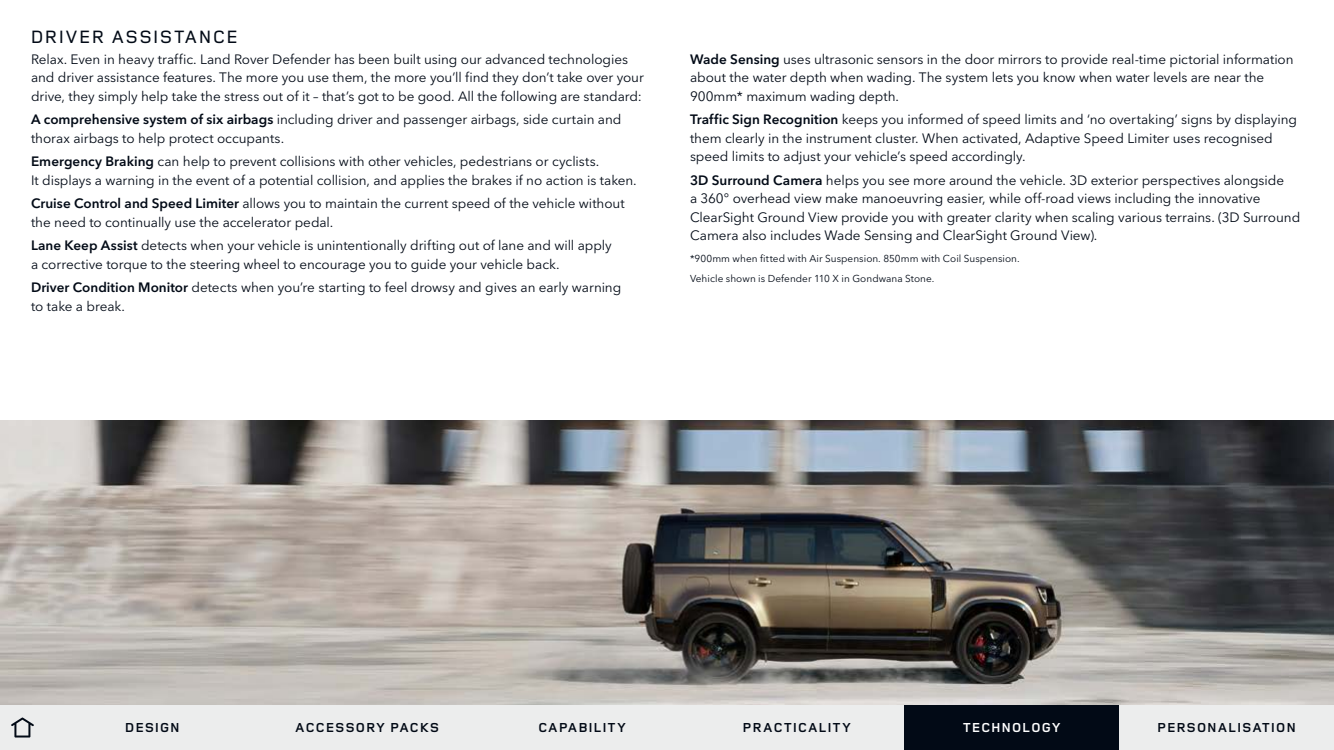
<style>
.page{position:relative;width:1334px;height:750px;background:#fff}
.page>*{position:absolute;margin:0;border:0;box-sizing:border-box;transform-origin:0 0}
.t1{font:500 18.5px "Land Rover Wide";color:#020a16}
.t2{font:13.5px/18.5px "Avenir Next W1 G";letter-spacing:-.005em;color:#020a16}
.t3{font:700 13.5px "Land Rover Wide";color:#020a16}
.t4{font:700 13.5px "Land Rover Wide";color:#fff}
.t5{font:10px/19.5px "Avenir Next W1 G";letter-spacing:.005em;color:#020a16}
.s1{font-weight:600}
</style>
<div class="page">
<img style="left:0;top:420px;width:1334px;height:285px">
<div style="left:0;top:705px;width:1334px;height:45px;background:#eceded"></div>
<svg style="left:11px;top:717px;width:23px;height:21px"></svg>
<div style="left:904px;top:705px;width:215px;height:45px;background:#020a16"></div>
<h1 class="t1" style="left:30px;top:24px;width:210px">DRIVER ASSISTANCE</h1>
<p class="t2" style="left:31px;top:49px;width:614px">Relax. Even in heavy traffic. Land Rover Defender has been built using our advanced technologies and driver assistance features. The more you use them, the more you’ll find they don’t take over your drive, they simply help take the stress out of it – that’s got to be good. All the following are standard:</p>
<p class="t2" style="left:31px;top:109px;width:592px"><span class="s1">A comprehensive system of six airbags</span> including driver and passenger airbags, side curtain and thorax airbags to help protect occupants.</p>
<p class="t2" style="left:31px;top:151px;width:607px"><span class="s1">Emergency Braking</span> can help to prevent collisions with other vehicles, pedestrians or cyclists.<br>It displays a warning in the event of a potential collision, and applies the brakes if no action is taken.</p>
<p class="t2" style="left:31px;top:193px;width:595px"><span class="s1">Cruise Control and Speed Limiter</span> allows you to maintain the current speed of the vehicle without the need to continually use the accelerator pedal.</p>
<p class="t2" style="left:31px;top:235px;width:582px"><span class="s1">Lane Keep Assist</span> detects when your vehicle is unintentionally drifting out of lane and will apply a corrective torque to the steering wheel to encourage you to guide your vehicle back.</p>
<p class="t2" style="left:31px;top:277px;width:592px"><span class="s1">Driver Condition Monitor</span> detects when you’re starting to feel drowsy and gives an early warning to take a break.</p>
<p class="t2" style="left:690px;top:49px;width:605px"><span class="s1">Wade Sensing</span> uses ultrasonic sensors in the door mirrors to provide real-time pictorial information about the water depth when wading. The system lets you know when water levels are near the<br>900mm* maximum wading depth.</p>
<p class="t2" style="left:690px;top:109px;width:609px"><span class="s1">Traffic Sign Recognition</span> keeps you informed of speed limits and ‘no overtaking’ signs by displaying them clearly in the instrument cluster. When activated, Adaptive Speed Limiter uses recognised speed limits to adjust your vehicle’s speed accordingly.</p>
<p class="t2" style="left:690px;top:170px;width:612px"><span class="s1">3D Surround Camera</span> helps you see more around the vehicle. 3D exterior perspectives alongside<br>a 360° overhead view make manoeuvring easier, while off-road views including the innovative ClearSight Ground View provide you with greater clarity when scaling various terrains. (3D Surround Camera also includes Wade Sensing and ClearSight Ground View).</p>
<p class="t5" style="left:690px;top:248px;width:331px">*900mm when fitted with Air Suspension. 850mm with Coil Suspension.<br>Vehicle shown is Defender 110 X in Gondwana Stone.</p>
<p class="t3" style="left:125px;top:718px;width:57px">DESIGN</p>
<p class="t3" style="left:295px;top:718px;width:146px">ACCESSORY PACKS</p>
<p class="t3" style="left:538px;top:718px;width:90px">CAPABILITY</p>
<p class="t3" style="left:742px;top:718px;width:111px">PRACTICALITY</p>
<p class="t4" style="left:962px;top:718px;width:100px">TECHNOLOGY</p>
<p class="t3" style="left:1157px;top:718px;width:141px">PERSONALISATION</p>
</div>
